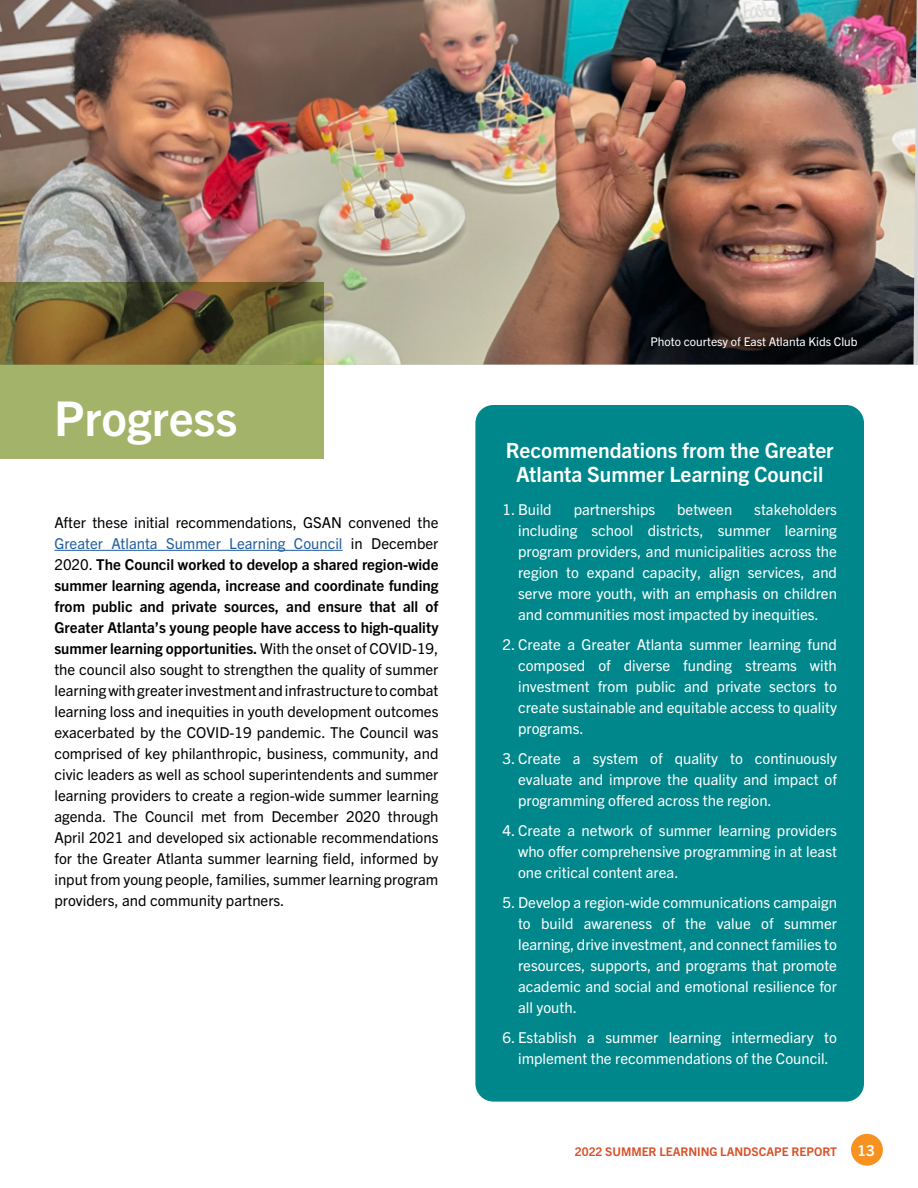
<style>
.page{position:relative;width:918px;height:1188px;background:#fff}
.page>*{position:absolute;margin:0;border:0;box-sizing:border-box;transform-origin:0 0}
.t1{font:700 48px "Trade Gothic Next LT Pro";color:#fff}
.t2{font:700 21px/24px "Trade Gothic Next LT Pro";color:#fff;text-align:center}
.t3{font:15px/21px "Trade Gothic Next LT Pro";color:#fff;text-align:justify}
.t4{font:15px/21px "Trade Gothic Next LT Pro";color:#000;text-align:justify}
.t5{font:700 15px "Trade Gothic Next LT Pro";color:#fff}
.t6{font:12px "Trade Gothic Next LT Pro";color:#fff}
.t7{font:700 12px "Trade Gothic Next LT Pro";color:#db4f27}
.s1{color:#215e9e}
.s2{font-weight:700}
</style>
<div class="page">
<div style="left:851px;top:1134px;width:32px;height:32px;background:#f79220;border-radius:50%"></div>
<div style="left:475px;top:405px;width:389px;height:697px;background:#00878b;border-radius:18px"></div>
<hr style="left:54px;top:550px;width:289px;height:1px;background:#215e9e">
<img style="left:0;top:0;width:917px;height:364px">
<svg style="left:0;top:283px;width:324px;height:176px;fill:#a4b36a"></svg>
<h1 class="t1" style="left:54px;top:385px;width:185px">Progress</h1>
<p class="t4" style="left:54px;top:511px;width:386px">After these initial recommendations, GSAN convened the <span class="s1">Greater Atlanta Summer Learning Council</span> in December 2020. <span class="s2">The Council worked to develop a shared region-wide summer learning agenda, increase and coordinate funding from public and private sources, and ensure that all of Greater Atlanta’s young people have access to high-quality summer learning opportunities.</span> With the onset of COVID-19, the council also sought to strengthen the quality of summer learning with greater investment and infrastructure to combat learning loss and inequities in youth development outcomes exacerbated by the COVID-19 pandemic. The Council was comprised of key philanthropic, business, community, and civic leaders as well as school superintendents and summer learning providers to create a region-wide summer learning agenda. The Council met from December 2020 through April 2021 and developed six actionable recommendations for the Greater Atlanta summer learning field, informed by input from young people, families, summer learning program providers, and community partners.</p>
<p class="t6" style="left:651px;top:334px;width:209px">Photo courtesy of East Atlanta Kids Club</p>
<h2 class="t2" style="left:506px;top:437px;width:330px">Recommendations from the Greater<br>Atlanta Summer Learning Council</h2>
<p class="t3" style="left:502px;top:498px;width:51px">1. Build</p>
<p class="t3" style="left:574px;top:498px;width:83px">partnerships</p>
<p class="t3" style="left:677px;top:498px;width:57px">between</p>
<p class="t3" style="left:518px;top:498px;width:320px;text-indent:236px">stakeholders including school districts, summer learning program providers, and municipalities across the region to expand capacity, align services, and serve more youth, with an emphasis on children and communities most impacted by inequities.</p>
<p class="t3" style="left:518px;top:633px;width:320px;text-indent:-16px">2. Create a Greater Atlanta summer learning fund composed of diverse funding streams with investment from public and private sectors to create sustainable and equitable access to quality programs.</p>
<p class="t3" style="left:518px;top:747px;width:320px;text-indent:-16px">3. Create a system of quality to continuously evaluate and improve the quality and impact of programming offered across the region.</p>
<p class="t3" style="left:518px;top:819px;width:320px;text-indent:-16px">4. Create a network of summer learning providers who offer comprehensive programming in at least one critical content area.</p>
<p class="t3" style="left:518px;top:891px;width:320px;text-indent:-16px">5. Develop a region-wide communications campaign to build awareness of the value of summer learning, drive investment, and connect families to resources, supports, and programs that promote academic and social and emotional resilience for all youth.</p>
<p class="t3" style="left:502px;top:1026px;width:336px;text-align:center">6. Establish a summer learning intermediary to implement the recommendations of the Council.</p>
<p class="t7" style="left:575px;top:1143px;width:264px">2022 SUMMER LEARNING LANDSCAPE REPORT</p>
<p class="t5" style="left:857px;top:1140px;width:19px">13</p>
</div>
